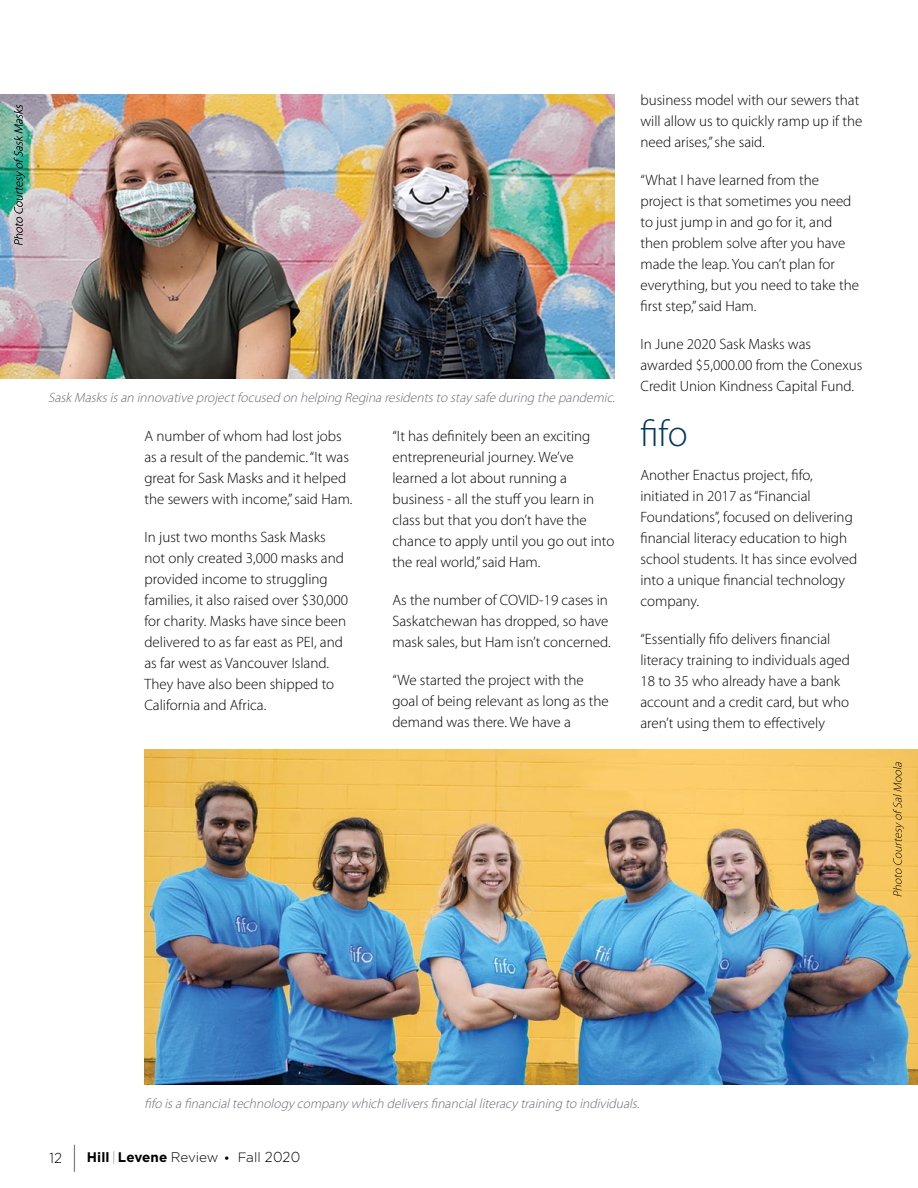
<style>
.page{position:relative;width:918px;height:1188px;background:#fff}
.page>*{position:absolute;margin:0;border:0;box-sizing:border-box;transform-origin:0 0}
.t1{font:300 37.5px "Myriad Pro";color:#003764}
.t2{font:300 15px/21px "Myriad Pro";color:#000}
.t3{font:italic 300 13.5px "Myriad Pro";letter-spacing:-.015em;color:#696b73}
.t4{font:300 13.5px "Gotham";letter-spacing:-.01em;color:#000}
.s1{font-size:14.4px}
.s2{font-family:"Myriad Pro";font-size:27px}
.s3{font-weight:700;font-size:13.95px}
.s4{font-weight:700}
.s5{font-weight:100}
.s6{font-size:13.95px}
.s7{font-family:"Forte";font-weight:400}
</style>
<div class="page">
<img style="left:0;top:94px;width:615px;height:285px">
<img style="left:144px;top:750px;width:774px;height:334px">
<svg style="left:893px;top:762px;width:11px;height:134px"></svg>
<div style="left:0;top:89px;width:41px;height:173px;background:#fff;opacity:.75"></div>
<svg style="left:14px;top:105px;width:11px;height:140px;background:#67958c"></svg>
<p class="t3" style="left:48px;top:390px;width:572px">SaskMasksisan innovative projectfocused on helping Reginaresidentsto staysafe during the pandemic.</p>
<p class="t2" style="left:144px;top:425px;width:210px">A number of whom had lost jobs as a result of the pandemic. “It was great for Sask Masks and it helped the sewers with income,” said Ham.</p>
<p class="t2" style="left:144px;top:526px;width:205px">In just two months Sask Masks not only created 3,000 masks and provided income to struggling families, it also raised over $30,000 for charity. Masks have since been delivered to as far east as PEI, and as far west as Vancouver Island.<br>They have also been shipped to<br>California and Africa.</p>
<p class="t2" style="left:392px;top:425px;width:224px">“It has definitely been an exciting entrepreneurial journey. We’ve learned a lot about running a business - all the stuff you learn in class but that you don’t have the chance to apply until you go out into the real world,” said Ham.</p>
<p class="t2" style="left:392px;top:589px;width:220px">As the number of COVID-19 cases in<br>Saskatchewan has dropped, so have mask sales, but Ham isn’t concerned.</p>
<p class="t2" style="left:392px;top:669px;width:218px">“We started the project with the goal of being relevant as long as the demand was there. We have a</p>
<p class="t2" style="left:640px;top:90px;width:224px">business model with our sewers that will allow us to quickly ramp up if the need arises,” she said.</p>
<p class="t2" style="left:640px;top:170px;width:220px">“What I have learned from the project is that sometimes you need to just jump in and go for it, and then problem solve after you have made the leap. You can’t plan for everything, but you need to take the first step,” said Ham.</p>
<p class="t2" style="left:640px;top:334px;width:223px">In June 2020 Sask Masks was awarded $5,000.00 from the Conexus<br>Credit Union Kindness Capital Fund.</p>
<h1 class="t1" style="left:640px;top:411px;width:49px">fifo</h1>
<p class="t2" style="left:640px;top:465px;width:218px">Another Enactus project, fifo, initiated in 2017 as “Financial<br>Foundations”, focused on delivering financial literacy education to high school students. It has since evolved into a unique financial technology company.</p>
<p class="t2" style="left:640px;top:629px;width:211px">“Essentially fifo delivers financial literacy training to individuals aged 18 to 35 who already have a bank account and a credit card, but who aren’t using them to effectively</p>
<p class="t3" style="left:144px;top:1095px;width:500px">fifo isafinancialtechnologycompanywhich deliversfinancialliteracytraining to individuals.</p>
<p class="t4" style="left:49px;top:1149px;width:252px"><span class="s1">12</span> <span class="s2">|</span> <span class="s3">H</span><span class="s4">ill</span> <span class="s5">|</span> <span class="s3">L</span><span class="s4">evene</span> <span class="s6">R</span>eview <span class="s7">•</span> Fall <span class="s1">2020</span></p>
</div>
